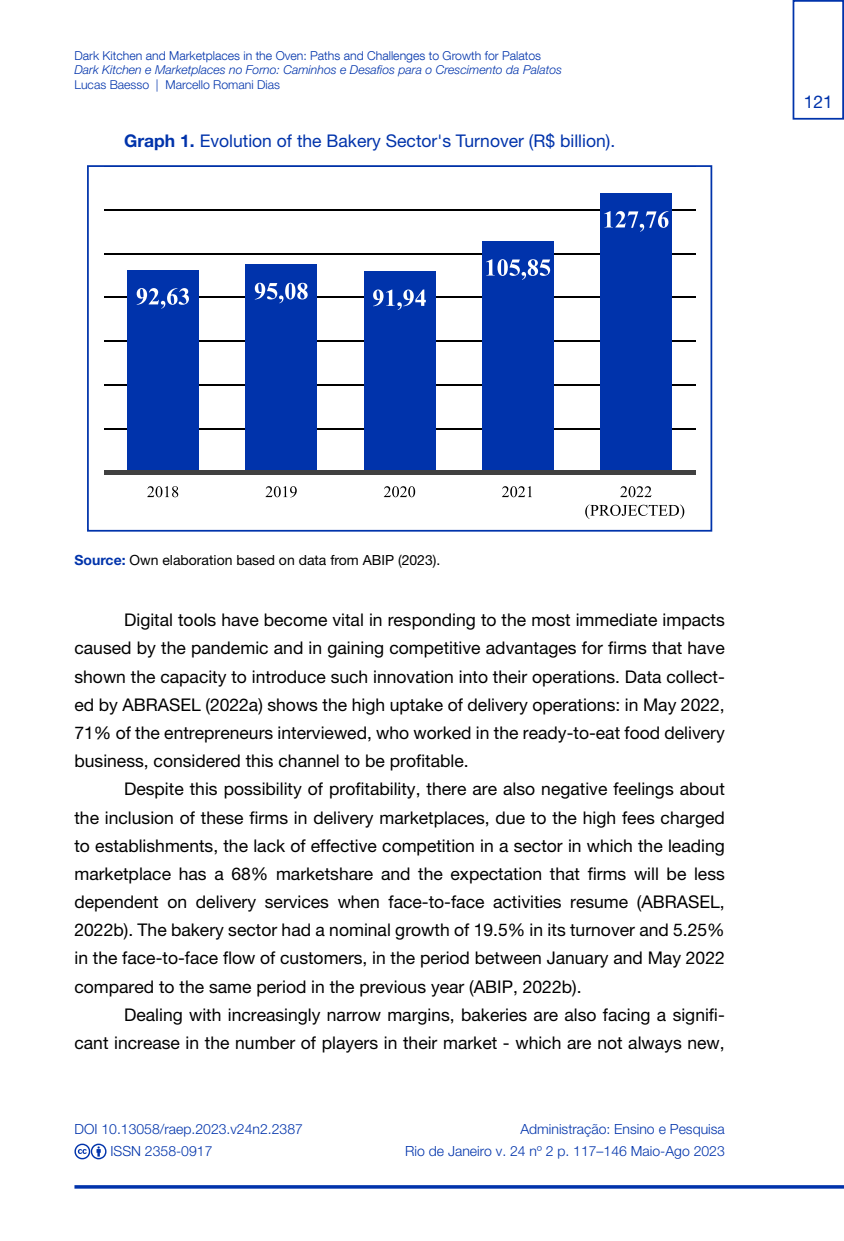
<style>
.page{position:relative;width:844px;height:1241px;background:#fff}
.page>*{position:absolute;margin:0;border:0;box-sizing:border-box;transform-origin:0 0}
.t1{font:17.5px/28.2px "Helvetica Neue LT Std";color:#000;text-align:justify}
.t2{font:17.5px "Helvetica Neue LT Std";color:#0033ab}
.t3{font:300 14px/21.7px "Helvetica Neue LT Std";color:#0033ab;text-align:right}
.t4{font:14px "Helvetica Neue LT Std";color:#000}
.t5{font:italic 300 12.25px "Helvetica Neue LT Std";color:#0033ab}
.t6{font:300 12.25px "Helvetica Neue LT Com";color:#0033ab}
.t7{font:300 12.25px "Helvetica Neue LT Std";color:#0033ab}
.s1{font-weight:700}
.s2{font-weight:700;color:#0033ab}
</style>
<div class="page">
<svg style="left:74px;top:1185px;width:769px;height:3px;background:#0c3daf"></svg>
<div style="left:792px;top:0;width:51px;height:120px;border:2px solid #0033ab"></div>
<svg style="left:74px;top:1143px;width:32px;height:16px"></svg>
<hr style="left:104px;top:427px;width:591px;height:2px;background:#000">
<hr style="left:104px;top:384px;width:591px;height:2px;background:#000">
<hr style="left:104px;top:340px;width:591px;height:2px;background:#000">
<hr style="left:104px;top:296px;width:591px;height:2px;background:#000">
<hr style="left:104px;top:252px;width:591px;height:2px;background:#000">
<hr style="left:104px;top:209px;width:591px;height:2px;background:#000">
<div style="left:127px;top:270px;width:72px;height:202px;background:#0033ab"></div>
<div style="left:245px;top:264px;width:72px;height:208px;background:#0033ab"></div>
<div style="left:363px;top:271px;width:72px;height:201px;background:#0033ab"></div>
<div style="left:482px;top:241px;width:71px;height:231px;background:#0033ab"></div>
<div style="left:600px;top:193px;width:71px;height:279px;background:#0033ab"></div>
<hr style="left:104px;top:470px;width:591px;height:4px;background:#404040">
<svg style="left:137px;top:288px;width:52px;height:20px"></svg>
<svg style="left:255px;top:283px;width:52px;height:20px"></svg>
<svg style="left:373px;top:289px;width:52px;height:21px"></svg>
<svg style="left:486px;top:259px;width:64px;height:21px"></svg>
<svg style="left:604px;top:211px;width:64px;height:21px"></svg>
<svg style="left:147px;top:486px;width:31px;height:11px"></svg>
<svg style="left:265px;top:486px;width:32px;height:11px"></svg>
<svg style="left:384px;top:486px;width:31px;height:11px"></svg>
<svg style="left:502px;top:486px;width:29px;height:11px"></svg>
<svg style="left:620px;top:486px;width:31px;height:11px"></svg>
<svg style="left:585px;top:504px;width:99px;height:15px"></svg>
<div style="left:87px;top:165px;width:625px;height:366px;border:2px solid #0033ab"></div>
<p class="t6" style="left:74px;top:48px;width:468px">Dark Kitchen and Marketplaces in the Oven: Paths and Challenges to Growth for Palatos</p>
<p class="t5" style="left:74px;top:63px;width:489px">Dark Kitchen e Marketplaces no Forno: Caminhos e Desafios para o Crescimento da Palatos</p>
<p class="t7" style="left:74px;top:77px;width:207px">Lucas Baesso | Marcello Romani Dias</p>
<p class="t2" style="left:124px;top:130px;width:492px"><span class="s1">Graph 1.</span> Evolution of the Bakery Sector's Turnover (R$ billion).</p>
<p class="t2" style="left:803px;top:91px;width:31px">121</p>
<p class="t4" style="left:74px;top:551px;width:367px"><span class="s2">Source:</span> Own elaboration based on data from ABIP (2023).</p>
<p class="t1" style="left:74px;top:605px;width:651px;text-indent:50px">Digital tools have become vital in responding to the most immediate impacts caused by the pandemic and in gaining competitive advantages for firms that have shown the capacity to introduce such innovation into their operations. Data collect&shy;ed by ABRASEL (2022a) shows the high uptake of delivery operations: in May 2022, 71% of the entrepreneurs interviewed, who worked in the ready-to-eat food delivery business, considered this channel to be profitable.</p>
<p class="t1" style="left:74px;top:774px;width:651px;text-indent:50px">Despite this possibility of profitability, there are also negative feelings about the inclusion of these firms in delivery marketplaces, due to the high fees charged to establishments, the lack of effective competition in a sector in which the leading marketplace has a 68% marketshare and the expectation that firms will be less dependent on delivery services when face-to-face activities resume (ABRASEL, 2022b). The bakery sector had a nominal growth of 19.5% in its turnover and 5.25% in the face-to-face flow of customers, in the period between January and May 2022 compared to the same period in the previous year (ABIP, 2022b).</p>
<p class="t1" style="left:74px;top:1000px;width:651px;text-align:right">Dealing with increasingly narrow margins, bakeries are also facing a signifi-<br>cant increase in the number of players in their market - which are not always new,</p>
<p class="t3" style="left:110px;top:1117px;width:194px;text-align:left;text-indent:-36px">DOI 10.13058/raep.2023.v24n2.2387<br>ISSN 2358-0917</p>
<p class="t3" style="left:405px;top:1117px;width:321px">Administração: Ensino e Pesquisa<br>Rio de Janeiro v. 24 nº 2 p. 117–146 Maio-Ago 2023</p>
</div>
